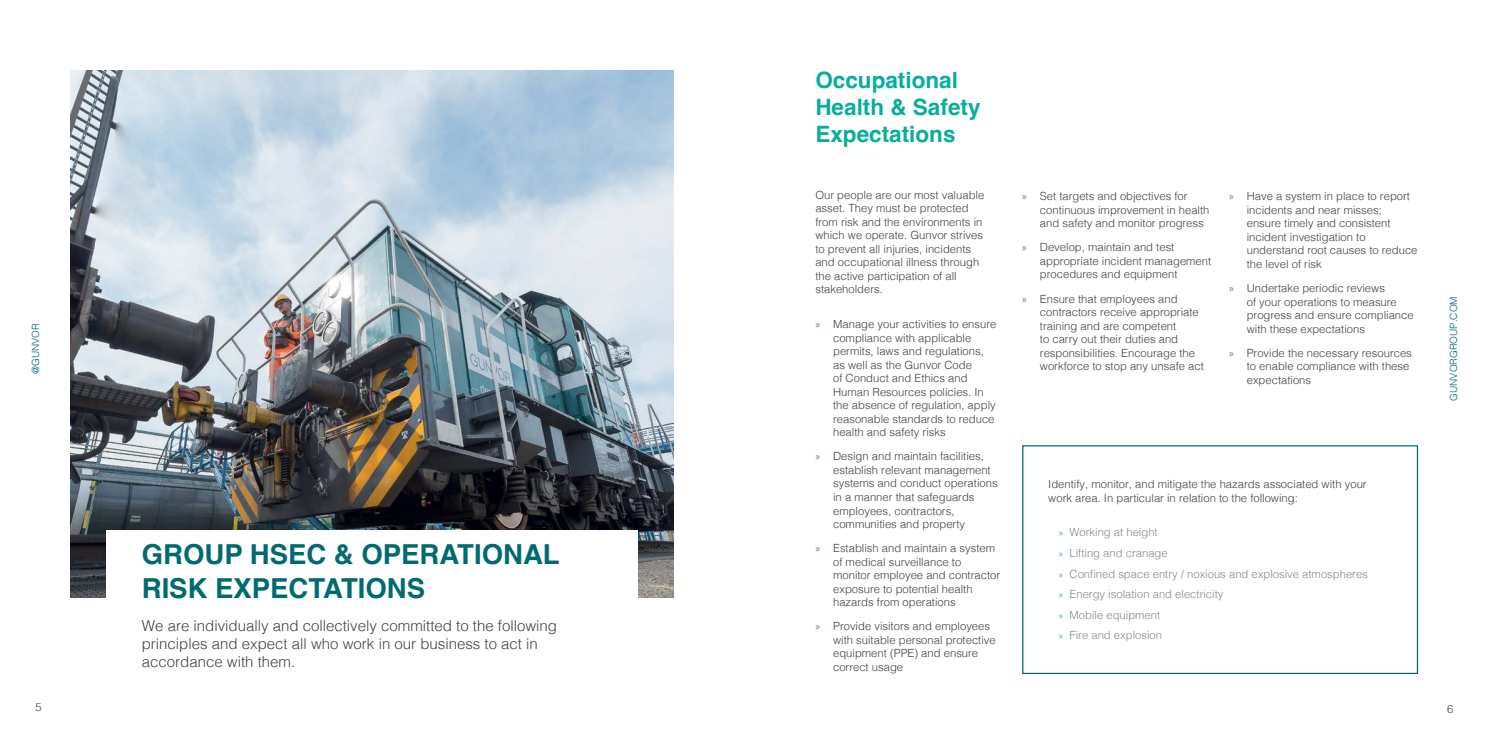
<style>
.page{position:relative;width:1489px;height:745px;background:#fff}
.page>*{position:absolute;margin:0;border:0;box-sizing:border-box;transform-origin:0 0}
.t1{font:700 27.5px/33px "Helvetica";color:#006a71}
.t2{font:700 22.5px/27px "Helvetica";color:#08ae9d}
.t3{font:300 15px/18px "Helvetica";color:#414042}
.t4{font:300 11.25px/13.5px "Helvetica";color:#414042}
.t5{font:300 11.25px/20.6px "Helvetica";color:#858789}
.t6{font:300 10px "Helvetica";color:#006a71}
.s1{font-family:"Myriad Pro";font-weight:400;color:#458891}
.s2{font-family:"Myriad Pro";font-weight:400;font-size:10px;color:#42b4a5}
</style>
<div class="page">
<img style="left:71px;top:71px;width:602px;height:526px">
<div style="left:106px;top:529px;width:532px;height:99px;background:#fff"></div>
<div style="left:1022px;top:445px;width:395px;height:228px;border:1px solid #006a71"></div>
<p class="t6" style="left:27px;top:374px;width:52px;rotate:-90deg">@GUNVOR</p>
<h1 class="t1" style="left:142px;top:541px;width:419px">GROUP HSEC &amp; OPERATIONAL<br>RISK EXPECTATIONS</h1>
<h3 class="t3" style="left:142px;top:614px;width:417px">We are individually and collectively committed to the following principles and expect all who work in our business to act in accordance with them.</h3>
<h2 class="t2" style="left:815px;top:69px;width:167px">Occupational<br>Health &amp; Safety<br>Expectations</h2>
<p class="t4" style="left:815px;top:187px;width:170px">Our people are our most valuable asset. They must be protected from risk and the environments in which we operate. Gunvor strives to prevent all injuries, incidents and occupational illness through the active participation of all stakeholders.</p>
<p class="t4" style="left:833px;top:316px;width:165px;text-indent:-18px"><span class="s1">»</span> Manage your activities to ensure compliance with applicable permits, laws and regulations, as well as the Gunvor Code<br>of Conduct and Ethics and<br>Human Resources policies. In the absence of regulation, apply reasonable standards to reduce health and safety risks</p>
<p class="t4" style="left:833px;top:448px;width:166px;text-indent:-18px"><span class="s1">»</span> Design and maintain facilities, establish relevant management systems and conduct operations in a manner that safeguards employees, contractors, communities and property</p>
<p class="t4" style="left:833px;top:540px;width:168px;text-indent:-18px"><span class="s1">»</span> Establish and maintain a system of medical surveillance to monitor employee and contractor exposure to potential health hazards from operations</p>
<p class="t4" style="left:833px;top:618px;width:164px;text-indent:-18px"><span class="s1">»</span> Provide visitors and employees with suitable personal protective equipment (PPE) and ensure correct usage</p>
<p class="t4" style="left:1039px;top:188px;width:171px;text-indent:-18px"><span class="s1">»</span> Set targets and objectives for continuous improvement in health and safety and monitor progress</p>
<p class="t4" style="left:1039px;top:240px;width:173px;text-indent:-18px"><span class="s1">»</span> Develop, maintain and test appropriate incident management procedures and equipment</p>
<p class="t4" style="left:1039px;top:291px;width:165px;text-indent:-18px"><span class="s1">»</span> Ensure that employees and contractors receive appropriate training and are competent<br>to carry out their duties and responsibilities. Encourage the workforce to stop any unsafe act</p>
<p class="t4" style="left:1246px;top:188px;width:172px;text-indent:-18px"><span class="s1">»</span> Have a system in place to report incidents and near misses; ensure timely and consistent incident investigation to understand root causes to reduce the level of risk</p>
<p class="t4" style="left:1246px;top:280px;width:168px;text-indent:-18px"><span class="s1">»</span> Undertake periodic reviews<br>of your operations to measure progress and ensure compliance with these expectations</p>
<p class="t4" style="left:1246px;top:345px;width:167px;text-indent:-18px"><span class="s1">»</span> Provide the necessary resources to enable compliance with these expectations</p>
<p class="t4" style="left:1048px;top:476px;width:320px">Identify, monitor, and mitigate the hazards associated with your work area. In particular in relation to the following:</p>
<p class="t5" style="left:1058px;top:521px;width:310px"><span class="s2">»</span> Working at height<br><span class="s2">»</span> Lifting and cranage<br><span class="s2">»</span> Confined space entry / noxious and explosive atmospheres <span class="s2">»</span> Energy isolation and electricity<br><span class="s2">»</span> Mobile equipment<br><span class="s2">»</span> Fire and explosion</p>
<p class="t6" style="left:1444px;top:400px;width:106px;rotate:-90deg">GUNVORGROUP.COM</p>
<p class="t4" style="left:35px;top:698px;width:8px">5</p>
<p class="t4" style="left:1446px;top:700px;width:8px">6</p>
</div>
